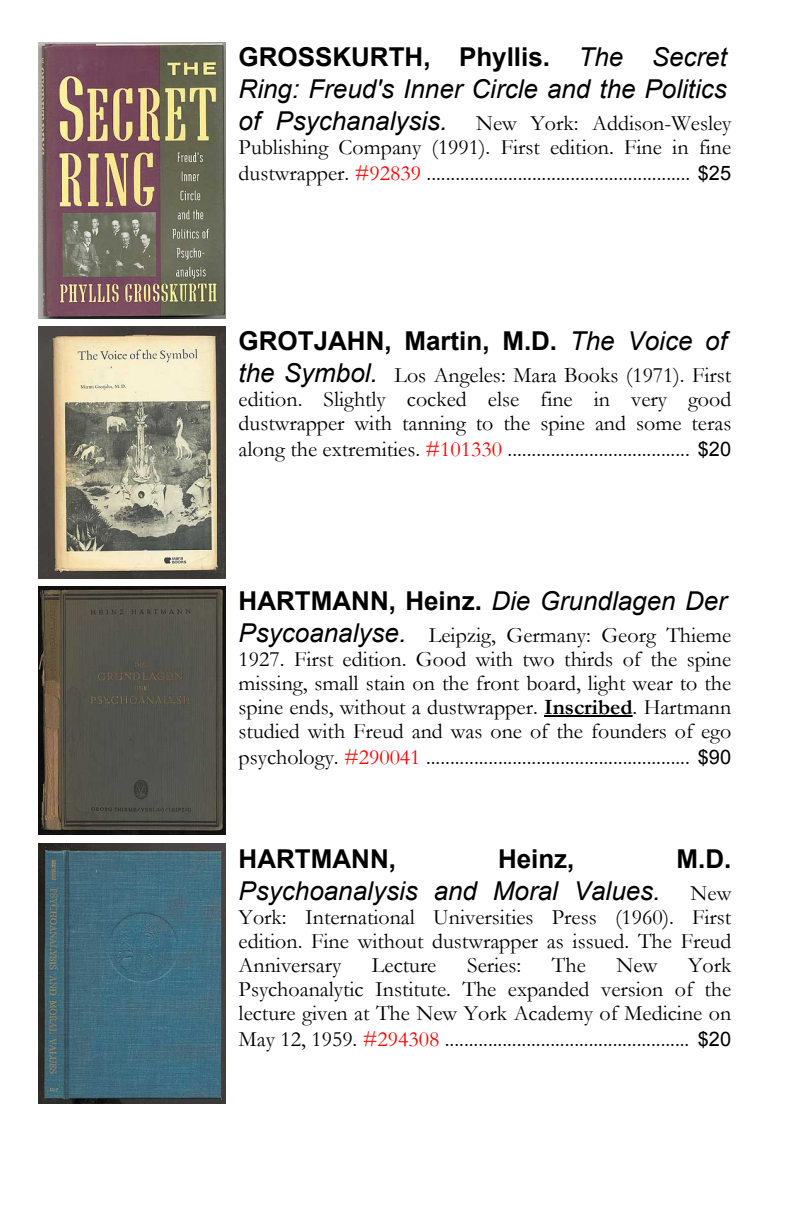
<style>
.page{position:relative;width:792px;height:1224px;background:#fff}
.page>*{position:absolute;margin:0;border:0;box-sizing:border-box;transform-origin:0 0}
.t1{font:italic 26px/32px "Arial";color:#000}
.t2{font:700 26px "Arial";color:#000}
.t3{font:22px/24px "Garamond";color:#000;text-align:justify}
.s1{font-weight:700;font-style:normal}
.s2{font-family:"Arial";font-style:italic;font-size:26px}
.s3{color:#f00}
.s4{font-family:"Arial";font-size:20px}
.s5{font-weight:400;font-style:italic}
.s6{font-weight:700}
.s7{font-family:"Garamond";font-style:normal;font-size:22px}
</style>
<div class="page">
<img style="left:38px;top:42px;width:188px;height:276px">
<img style="left:38px;top:326px;width:188px;height:253px">
<img style="left:38px;top:587px;width:188px;height:247px">
<hr style="left:544px;top:715px;width:89px;height:2px;background:#000">
<img style="left:38px;top:844px;width:188px;height:260px">
<p class="t1" style="left:239px;top:43px;width:490px"><span class="s1">GROSSKURTH, Phyllis.</span> The Secret<br>Ring: Freud's Inner Circle and the Politics</p>
<p class="t3" style="left:239px;top:114px;width:494px"><span class="s2">of Psychanalysis.</span> New York: Addison-Wesley<br>Publishing Company (1991). First edition. Fine in fine</p>
<p class="t3" style="left:239px;top:164px;width:494px">dustwrapper. <span class="s3">#92839</span> ....................................................... <span class="s4">$25</span></p>
<p class="t2" style="left:239px;top:331px;width:490px">GROTJAHN, Martin, M.D. <span class="s5">The Voice of</span></p>
<p class="t3" style="left:239px;top:366px;width:494px"><span class="s2">the Symbol.</span> Los Angeles: Mara Books (1971). First edition. Slightly cocked else fine in very good dustwrapper with tanning to the spine and some teras</p>
<p class="t3" style="left:239px;top:440px;width:494px">along the extremities. <span class="s3">#101330</span> ...................................... <span class="s4">$20</span></p>
<p class="t1" style="left:239px;top:587px;width:490px"><span class="s1">HARTMANN, Heinz.</span> Die Grundlagen Der</p>
<p class="t3" style="left:239px;top:626px;width:494px"><span class="s2">Psycoanalyse.</span> Leipzig, Germany: Georg Thieme 1927. First edition. Good with two thirds of the spine missing, small stain on the front board, light wear to the spine ends, without a dustwrapper. <span class="s6">Inscribed</span>. Hartmann studied with Freud and was one of the founders of ego</p>
<p class="t3" style="left:239px;top:748px;width:494px">psychology. <span class="s3">#290041</span> ....................................................... <span class="s4">$90</span></p>
<p class="t1" style="left:239px;top:845px;width:494px;text-align:right"><span class="s1">M.D.<br></span>Psychoanalysis and Moral Values. <span class="s7">New</span></p>
<p class="t3" style="left:239px;top:908px;width:494px">York: International Universities Press (1960). First edition. Fine without dustwrapper as issued. The Freud Anniversary</p>
<p class="t2" style="left:239px;top:849px;width:159px">HARTMANN,</p>
<p class="t2" style="left:498px;top:849px;width:78px">Heinz,</p>
<p class="t3" style="left:239px;top:956px;width:494px;text-indent:449px">York Psychoanalytic Institute. The expanded version of the lecture given at The New York Academy of Medicine on</p>
<p class="t3" style="left:239px;top:1030px;width:494px">May 12, 1959. <span class="s3">#294308</span> ................................................... <span class="s4">$20</span></p>
<p class="t3" style="left:372px;top:956px;width:66px">Lecture</p>
<p class="t3" style="left:467px;top:956px;width:56px">Series:</p>
<p class="t3" style="left:552px;top:956px;width:35px">The</p>
<p class="t3" style="left:617px;top:956px;width:42px">New</p>
</div>
